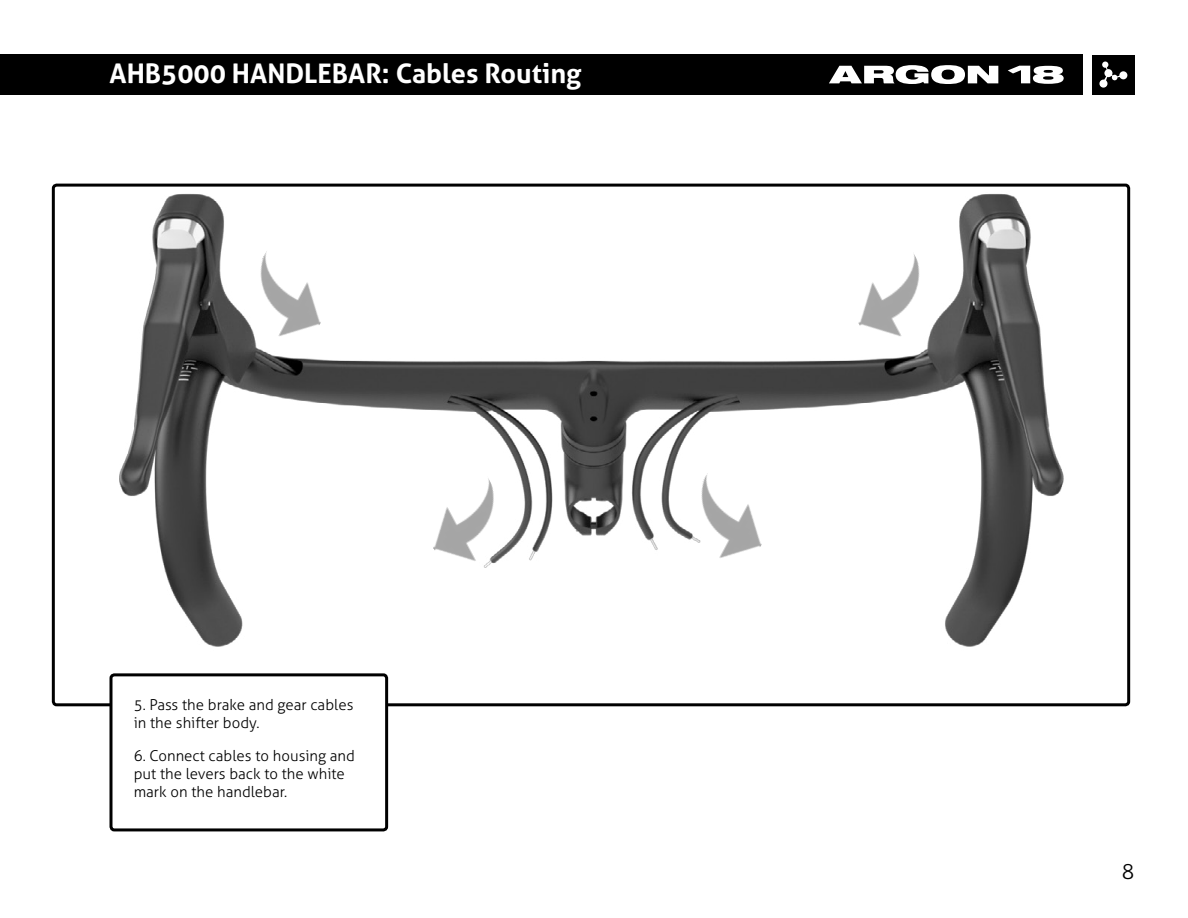
<style>
.page{position:relative;width:1188px;height:918px;background:#fff}
.page>*{position:absolute;margin:0;border:0;box-sizing:border-box;transform-origin:0 0}
.t1{font:700 27px "Aller";color:#fff}
.t2{font:300 21px "Aller";color:#000}
.t3{font:300 15px/18px "Aller";color:#000}
</style>
<div class="page">
<div style="left:0;top:54px;width:1082px;height:41px;background:#000"></div>
<svg style="left:829px;top:65px;width:169px;height:19px"></svg>
<svg style="left:1008px;top:66px;width:56px;height:18px"></svg>
<div style="left:1092px;top:55px;width:43px;height:39px;background:#000"></div>
<svg style="left:1099px;top:61px;width:29px;height:27px"></svg>
<img style="left:119px;top:194px;width:945px;height:508px">
<div style="left:52px;top:184px;width:1078px;height:522px;border:3px solid #000;border-radius:3px"></div>
<div style="left:111px;top:675px;width:276px;height:155px;background:#fff;border-radius:3px"></div>
<div style="left:109px;top:673px;width:279px;height:158px;border:3px solid #000;border-radius:3px"></div>
<img style="left:837px;top:245px;width:111px;height:111px">
<img style="left:672px;top:467px;width:111px;height:110px">
<img style="left:412px;top:470px;width:110px;height:111px">
<img style="left:231px;top:245px;width:111px;height:111px">
<h1 class="t1" style="left:110px;top:57px;width:474px">AHB5000 HANDLEBAR: Cables Routing</h1>
<p class="t3" style="left:134px;top:696px;width:221px">5. Pass the brake and gear cables in the shifter body.</p>
<p class="t3" style="left:134px;top:747px;width:223px">6. Connect cables to housing and put the levers back to the white mark on the handlebar.</p>
<h2 class="t2" style="left:1122px;top:859px;width:14px">8</h2>
</div>
